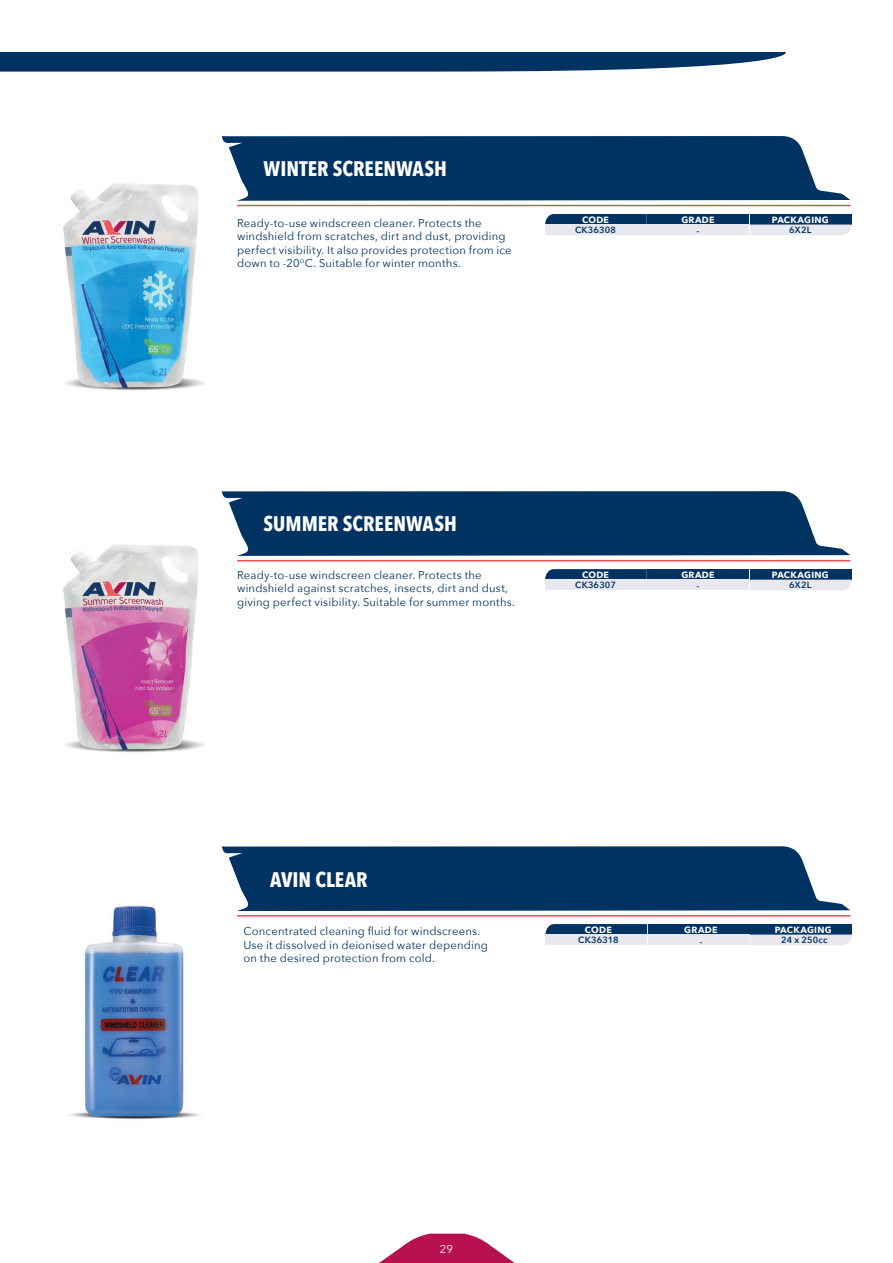
<style>
.page{position:relative;width:893px;height:1263px;background:#fff}
.page>*{position:absolute;margin:0;border:0;box-sizing:border-box;transform-origin:0 0}
.t1{font:700 21px "Avenir Next Condensed";color:#fff}
.t2{font:11.25px/13.5px "Avenir Next";letter-spacing:.015em;color:#003262}
.t3{font:11.25px "Avenir Next";color:#fff}
.t4{font:700 9px "Avenir Next";letter-spacing:.03em;color:#fff}
.t5{font:600 9px "Avenir Next";letter-spacing:.015em;color:#003262}
</style>
<div class="page">
<svg style="left:379px;top:1233px;width:136px;height:30px"></svg>
<svg style="left:0;top:52px;width:786px;height:20px;background:#184671"></svg>
<svg style="left:222px;top:136px;width:628px;height:70px;background:#244c75"></svg>
<svg style="left:222px;top:491px;width:628px;height:70px;background:#254d76"></svg>
<svg style="left:222px;top:846px;width:628px;height:70px;background:#264e77"></svg>
<svg style="left:545px;top:214px;width:307px;height:21px;background:#7991ab"></svg>
<svg style="left:545px;top:569px;width:307px;height:21px;background:#7991ab"></svg>
<img style="left:63px;top:531px;width:218px;height:223px">
<img style="left:63px;top:169px;width:218px;height:222px">
<svg style="left:545px;top:924px;width:307px;height:21px;background:#7991ab"></svg>
<img style="left:70px;top:863px;width:160px;height:256px">
<h1 class="t1" style="left:264px;top:156px;width:185px">WINTER SCREENWASH</h1>
<p class="t2" style="left:237px;top:215px;width:276px">Ready-to-use windscreen cleaner. Protects the windshield from scratches, dirt and dust, providing perfect visibility. It also provides protection from ice down to -20<sup>o</sup>C. Suitable for winter months.</p>
<p class="t4" style="left:582px;top:212px;width:28px">CODE</p>
<p class="t4" style="left:681px;top:212px;width:35px">GRADE</p>
<p class="t4" style="left:772px;top:212px;width:58px">PACKAGING</p>
<p class="t5" style="left:575px;top:222px;width:43px">CK36308</p>
<p class="t5" style="left:697px;top:224px;width:4px">-</p>
<p class="t5" style="left:789px;top:222px;width:24px">6X2L</p>
<h1 class="t1" style="left:264px;top:511px;width:195px">SUMMER SCREENWASH</h1>
<p class="t2" style="left:237px;top:568px;width:279px">Ready-to-use windscreen cleaner. Protects the windshield against scratches, insects, dirt and dust, giving perfect visibility. Suitable for summer months.</p>
<p class="t4" style="left:582px;top:567px;width:28px">CODE</p>
<p class="t4" style="left:681px;top:567px;width:35px">GRADE</p>
<p class="t4" style="left:772px;top:567px;width:58px">PACKAGING</p>
<p class="t5" style="left:575px;top:577px;width:42px">CK36307</p>
<p class="t5" style="left:697px;top:579px;width:4px">-</p>
<p class="t5" style="left:789px;top:577px;width:24px">6X2L</p>
<h1 class="t1" style="left:270px;top:867px;width:99px">AVIN CLEAR</h1>
<p class="t2" style="left:243px;top:924px;width:246px">Concentrated cleaning fluid for windscreens.<br>Use it dissolved in deionised water depending on the desired protection from cold.</p>
<p class="t4" style="left:585px;top:922px;width:28px">CODE</p>
<p class="t4" style="left:684px;top:922px;width:35px">GRADE</p>
<p class="t4" style="left:775px;top:922px;width:58px">PACKAGING</p>
<p class="t5" style="left:578px;top:932px;width:42px">CK36318</p>
<p class="t5" style="left:699px;top:934px;width:4px">-</p>
<p class="t5" style="left:781px;top:932px;width:48px">24 x 250cc</p>
<p class="t3" style="left:440px;top:1239px;width:15px">29</p>
</div>
